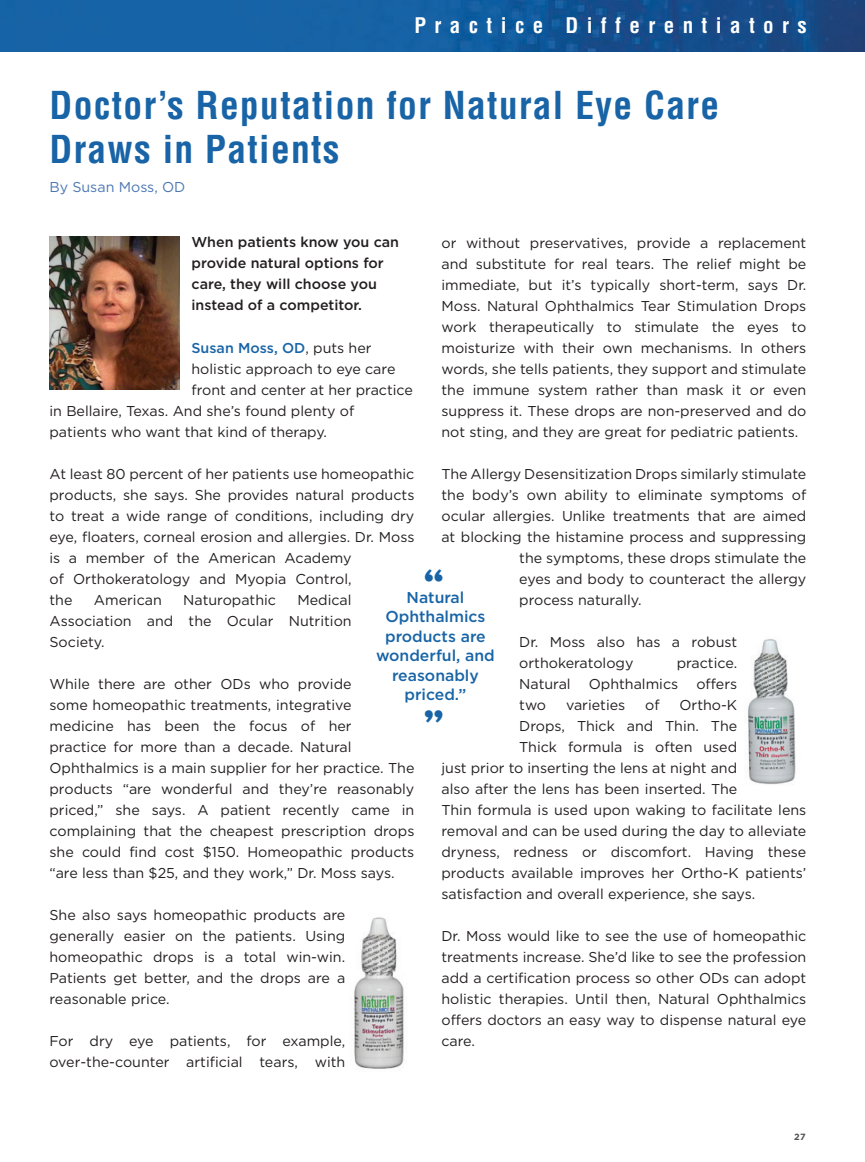
<style>
.page{position:relative;width:865px;height:1162px;background:#fff}
.page>*{position:absolute;margin:0;border:0;box-sizing:border-box;transform-origin:0 0}
.t1{font:700 condensed 37.5px/43.5px "Helvetica";letter-spacing:.035em;color:#1864a6}
.t2{font:700 37.5px "Aachen";color:#1864a6}
.t3{font:700 condensed 21px "Helvetica";letter-spacing:.4em;color:#fff}
.t4{font:500 15.75px/19.5px "Gotham";color:#1864a6;text-align:center}
.t5{font:14.25px/21px "Gotham";color:#231f20}
.t6{font:500 14.25px/21px "Gotham";color:#231f20}
.t7{font:500 14.25px "Gotham";color:#1864a6}
.t8{font:14.25px "Gotham";color:#4b77b3}
.t9{font:700 9px "Gotham";color:#535355}
.s1{font-weight:400;color:#231f20}
</style>
<div class="page">
<img style="left:50px;top:236px;width:129px;height:153px">
<img style="left:354px;top:917px;width:50px;height:152px">
<img style="left:748px;top:638px;width:48px;height:146px">
<img style="left:0;top:0;width:864px;height:51px">
<h2 class="t3" style="left:414px;top:12px;width:394px">Practice Differentiators</h2>
<h1 class="t1" style="left:49px;top:84px;width:670px">Doctor’s Reputation for Natural Eye Care<br>Draws in Patients</h1>
<p class="t8" style="left:49px;top:177px;width:137px">By Susan Moss, OD</p>
<p class="t6" style="left:191px;top:232px;width:209px">When patients know you can provide natural options for care, they will choose you instead of a competitor.</p>
<p class="t7" style="left:191px;top:338px;width:181px">Susan Moss, OD<span class="s1">, puts her</span></p>
<p class="t5" style="left:191px;top:357px;width:205px">holistic approach to eye care</p>
<p class="t5" style="left:191px;top:378px;width:223px">front and center at her practice</p>
<p class="t5" style="left:49px;top:399px;width:306px">in Bellaire, Texas. And she’s found plenty of</p>
<p class="t5" style="left:49px;top:420px;width:279px">patients who want that kind of therapy.</p>
<p class="t5" style="left:49px;top:462px;width:366px">At least 80 percent of her patients use homeopathic products, she says. She provides natural products to treat a wide range of conditions, including dry eye, floaters, corneal erosion and allergies. Dr. Moss is a member of the American Academy<br>of Orthokeratology and Myopia Control,<br>the</p>
<p class="t5" style="left:441px;top:231px;width:366px;text-align:justify">or without preservatives, provide a replacement and substitute for real tears. The relief might be immediate, but it’s typically short-term, says Dr.<br>Moss. Natural Ophthalmics Tear Stimulation Drops work therapeutically to stimulate the eyes to moisturize with their own mechanisms. In others words, she tells patients, they support and stimulate the immune system rather than mask it or even suppress it. These drops are non-preserved and do not sting, and they are great for pediatric patients.</p>
<p class="t5" style="left:441px;top:463px;width:366px">The Allergy Desensitization Drops similarly stimulate</p>
<p class="t5" style="left:441px;top:484px;width:366px">the body’s own ability to eliminate symptoms of</p>
<p class="t5" style="left:441px;top:505px;width:366px">ocular allergies. Unlike treatments that are aimed</p>
<p class="t5" style="left:441px;top:526px;width:366px">at blocking the histamine process and suppressing</p>
<p class="t5" style="left:519px;top:547px;width:288px">the symptoms, these drops stimulate the</p>
<p class="t5" style="left:519px;top:568px;width:288px">eyes and body to counteract the allergy</p>
<p class="t5" style="left:519px;top:589px;width:124px">process naturally.</p>
<p class="t5" style="left:519px;top:631px;width:219px">Dr. Moss also has a robust orthokeratology</p>
<h1 class="t2" style="left:422px;top:559px;width:24px">“</h1>
<p class="t4" style="left:376px;top:587px;width:120px">Natural<br>Ophthalmics products are wonderful, and reasonably priced.”</p>
<p class="t5" style="left:49px;top:588px;width:303px;text-align:justify;text-indent:248px">Medical Association and the Ocular Nutrition Society.</p>
<p class="t5" style="left:49px;top:672px;width:366px">While there are other ODs who provide<br>some homeopathic treatments, integrative medicine has been the focus of her<br>practice for more than a decade. Natural Ophthalmics is a main supplier for her practice. The products “are wonderful and they’re reasonably priced,” she says. A patient recently came in complaining that the cheapest prescription drops she could find cost $150. Homeopathic products “are less than $25, and they work,” Dr. Moss says.</p>
<p class="t5" style="left:49px;top:903px;width:297px;text-align:justify">She also says homeopathic products are generally easier on the patients. Using homeopathic drops is a total win-win.<br>Patients get better, and the drops are a reasonable price.</p>
<p class="t5" style="left:49px;top:1029px;width:297px">For dry eye patients, for example, over-the-counter artificial tears, with</p>
<p class="t5" style="left:94px;top:588px;width:69px">American</p>
<p class="t5" style="left:183px;top:588px;width:94px">Naturopathic</p>
<p class="t5" style="left:676px;top:652px;width:62px">practice.</p>
<p class="t5" style="left:519px;top:673px;width:53px">Natural</p>
<p class="t5" style="left:588px;top:673px;width:91px">Ophthalmics</p>
<p class="t5" style="left:696px;top:673px;width:42px">offers</p>
<p class="t5" style="left:519px;top:694px;width:28px">two</p>
<p class="t5" style="left:565px;top:694px;width:61px">varieties</p>
<p class="t5" style="left:644px;top:694px;width:16px">of</p>
<p class="t5" style="left:679px;top:694px;width:59px">Ortho-K</p>
<p class="t5" style="left:519px;top:715px;width:219px">Drops, Thick and Thin. The</p>
<p class="t5" style="left:519px;top:736px;width:219px">Thick formula is often used</p>
<p class="t5" style="left:441px;top:757px;width:297px">just prior to inserting the lens at night and</p>
<p class="t5" style="left:441px;top:778px;width:297px">also after the lens has been inserted. The</p>
<p class="t5" style="left:441px;top:799px;width:366px">Thin formula is used upon waking to facilitate lens</p>
<p class="t5" style="left:441px;top:820px;width:366px">removal and can be used during the day to alleviate</p>
<p class="t5" style="left:441px;top:841px;width:366px">dryness, redness or discomfort. Having these</p>
<p class="t5" style="left:441px;top:862px;width:366px">products available improves her Ortho-K patients’</p>
<p class="t5" style="left:441px;top:883px;width:315px">satisfaction and overall experience, she says.</p>
<p class="t5" style="left:441px;top:925px;width:366px;text-align:justify">Dr. Moss would like to see the use of homeopathic treatments increase. She’d like to see the profession add a certification process so other ODs can adopt holistic therapies. Until then, Natural Ophthalmics offers doctors an easy way to dispense natural eye care.</p>
<h1 class="t2" style="left:422px;top:700px;width:24px">”</h1>
<p class="t9" style="left:793px;top:1130px;width:13px">27</p>
</div>
